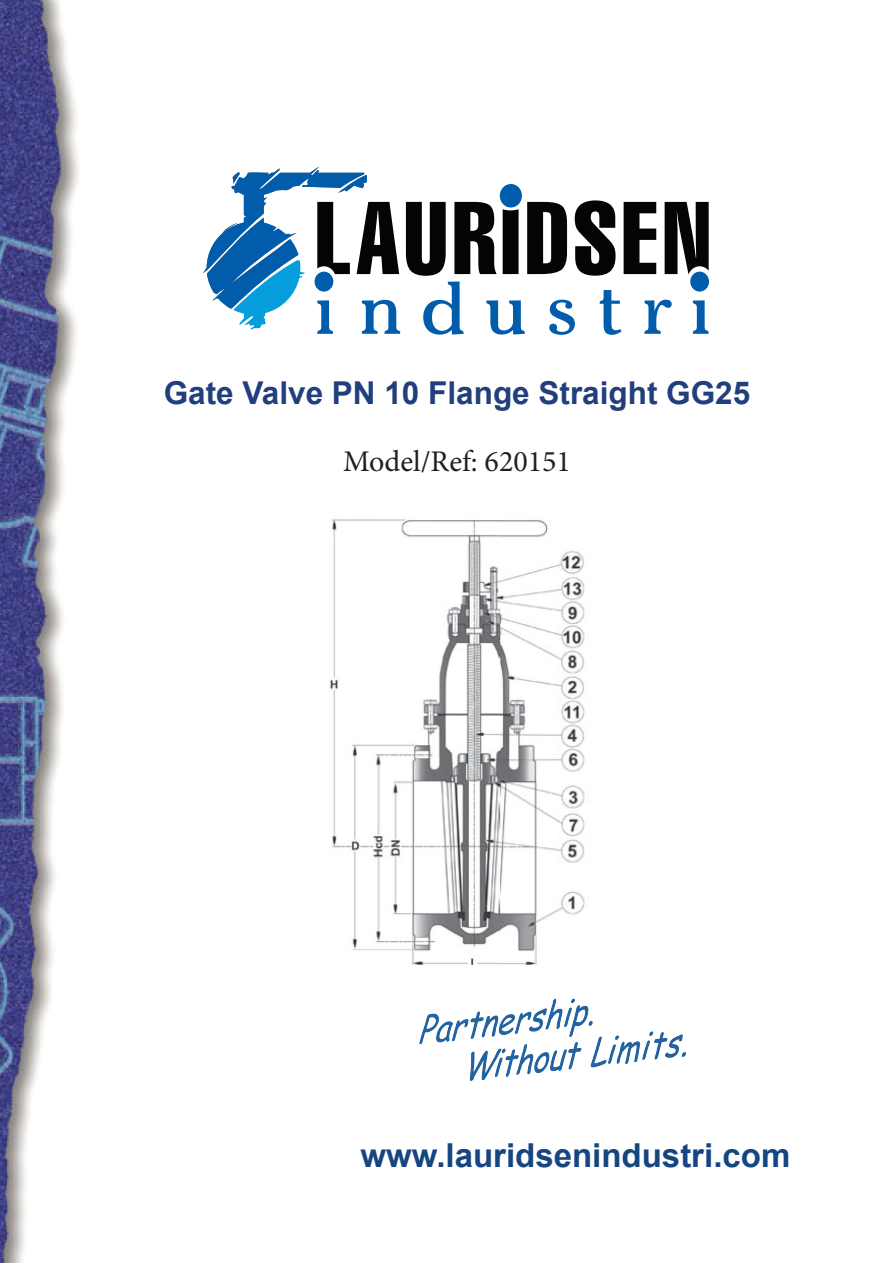
<style>
.page{position:relative;width:893px;height:1263px;background:#fff}
.page>*{position:absolute;margin:0;border:0;box-sizing:border-box;transform-origin:0 0}
.t1{font:700 33px "Arial";color:#154681}
.t2{font:700 31.5px "Arial";color:#213e7d}
.t3{font:30px "Minion Pro";color:#231f20}
</style>
<div class="page">
<img style="left:0;top:0;width:79px;height:1263px">
<img style="left:419px;top:998px;width:267px;height:83px">
<svg style="left:203px;top:167px;width:506px;height:168px"></svg>
<img style="left:330px;top:519px;width:255px;height:446px">
<p class="t2" style="left:164px;top:372px;width:588px">Gate Valve PN 10 Flange Straight GG25</p>
<p class="t3" style="left:343px;top:441px;width:229px">Model/Ref: 620151</p>
<p class="t1" style="left:361px;top:1133px;width:431px">www.lauridsenindustri.com</p>
</div>
